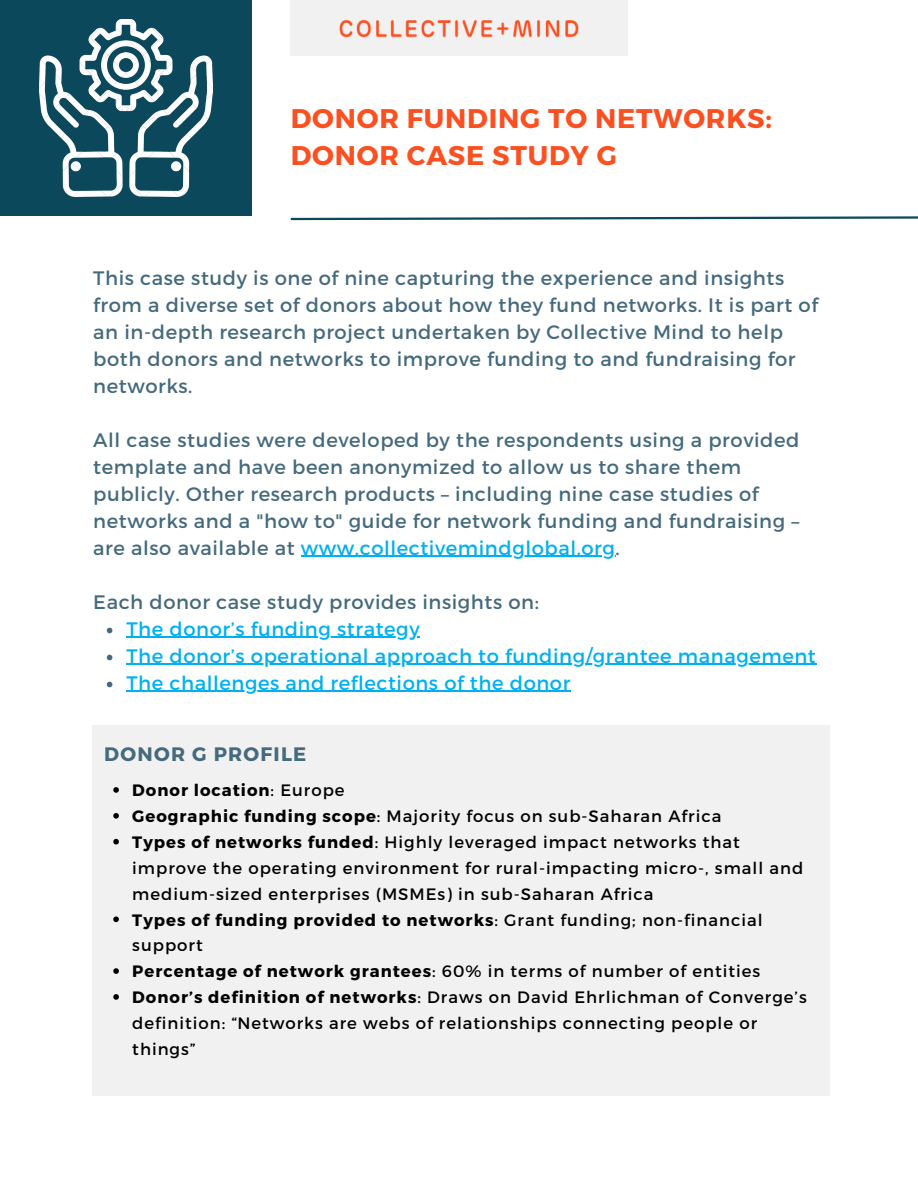
<style>
.page{position:relative;width:918px;height:1188px;background:#fff}
.page>*{position:absolute;margin:0;border:0;box-sizing:border-box;transform-origin:0 0}
.t1{font:700 27px/37.2px "Montserrat";letter-spacing:.03em;color:#fd5021}
.t2{font:19.5px/27px "Montserrat";letter-spacing:.03em;color:#456a7d}
.t3{font:19.5px/27px "Montserrat";letter-spacing:.03em;color:#00b0f0}
.t4{font:700 19.5px "Montserrat";letter-spacing:.065em;color:#456a7d}
.t5{font:16.5px/25.8px "Montserrat";letter-spacing:.06em;color:#000}
.s1{color:#00b0f0}
.s2{font-weight:700}
</style>
<div class="page">
<div style="left:0;top:0;width:252px;height:216px;background:#0b485b"></div>
<div style="left:92px;top:725px;width:737px;height:371px;background:#f1f1f1"></div>
<img style="left:39px;top:19px;width:173px;height:178px">
<div style="left:291px;top:0;width:336px;height:55px;background:#f1f1f1"></div>
<img style="left:339px;top:19px;width:240px;height:19px">
<svg style="left:107px;top:628px;width:5px;height:5px"></svg>
<hr style="left:126px;top:637px;width:294px;height:1px;background:#00b0f0">
<svg style="left:107px;top:655px;width:5px;height:5px"></svg>
<hr style="left:126px;top:664px;width:690px;height:1px;background:#00b0f0">
<svg style="left:107px;top:682px;width:5px;height:5px"></svg>
<hr style="left:126px;top:691px;width:445px;height:1px;background:#00b0f0">
<hr style="left:301px;top:556px;width:315px;height:1px;background:#00b0f0">
<svg style="left:113px;top:787px;width:6px;height:6px"></svg>
<svg style="left:113px;top:813px;width:6px;height:6px"></svg>
<svg style="left:113px;top:839px;width:6px;height:6px"></svg>
<svg style="left:113px;top:917px;width:6px;height:5px"></svg>
<svg style="left:113px;top:968px;width:6px;height:6px"></svg>
<svg style="left:113px;top:994px;width:6px;height:6px"></svg>
<svg style="left:290px;top:216px;width:628px;height:5px"></svg>
<h1 class="t1" style="left:291px;top:98px;width:483px">DONOR FUNDING TO NETWORKS:<br>DONOR CASE STUDY G</h1>
<p class="t2" style="left:93px;top:263px;width:726px">This case study is one of nine capturing the experience and insights from a diverse set of donors about how they fund networks. It is part of an in-depth research project undertaken by Collective Mind to help both donors and networks to improve funding to and fundraising for networks.</p>
<p class="t2" style="left:93px;top:425px;width:708px">All case studies were developed by the respondents using a provided template and have been anonymized to allow us to share them publicly. Other research products – including nine case studies of networks and a "how to" guide for network funding and fundraising – are also available at <span class="s1">www.collectivemindglobal.org</span>.</p>
<p class="t2" style="left:93px;top:587px;width:447px">Each donor case study provides insights on:</p>
<p class="t3" style="left:126px;top:614px;width:691px">The donor’s funding strategy<br>The donor’s operational approach to funding/grantee management<br>The challenges and reflections of the donor</p>
<p class="t4" style="left:104px;top:741px;width:204px">DONOR G PROFILE</p>
<p class="t5" style="left:132px;top:777px;width:676px"><span class="s2">Donor location</span>: Europe<br><span class="s2">Geographic funding scope</span>: Majority focus on sub-Saharan Africa<br><span class="s2">Types of networks funded</span>: Highly leveraged impact networks that improve the operating environment for rural-impacting micro-, small and medium-sized enterprises (MSMEs) in sub-Saharan Africa<br><span class="s2">Types of funding provided to networks</span>: Grant funding; non-financial support<br><span class="s2">Percentage of network grantees</span>: 60% in terms of number of entities <span class="s2">Donor’s definition of networks</span>: Draws on David Ehrlichman of Converge’s definition: “Networks are webs of relationships connecting people or things”</p>
</div>
